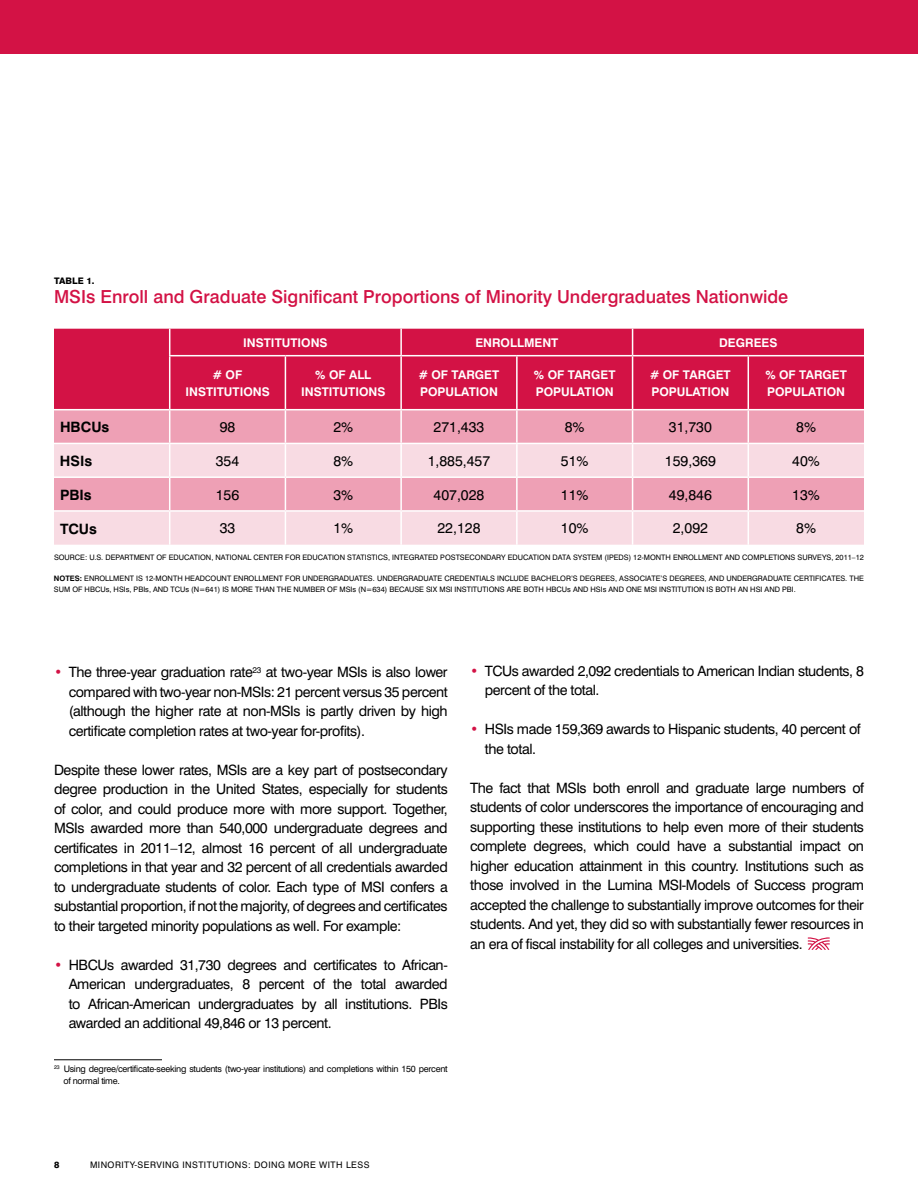
<style>
.page{position:relative;width:918px;height:1188px;background:#fff}
.page>*{position:absolute;margin:0;border:0;box-sizing:border-box;transform-origin:0 0}
.t1{font:500 18px "Swiss 721 BT";color:#d31245}
.t2{font:14.25px/19.5px "Swiss 721 BT";letter-spacing:-.03em;color:#000;text-align:justify}
.t3{font:700 14.25px "Swiss 721 BT";color:#000}
.t4{font:700 12px/16.5px "Swiss 721 BT";color:#fff}
.t5{font:9px/12px "Swiss 721 BT";letter-spacing:-.03em;color:#000}
.t6{font:9px "Swiss 721 BT";letter-spacing:.05em;color:#000}
.t7{font:800 9px "Swiss 721 BT";color:#000}
.t8{font:7.5px/10.5px "Swiss 721 BT";color:#000}
.t9{font:700 7.5px "Swiss 721 BT";color:#000}
.s1{font-weight:700}
.s2{color:#d31245}
</style>
<div class="page">
<div style="left:0;top:0;width:918px;height:54px;background:#d31245"></div>
<hr style="left:54px;top:1059px;width:108px;height:1px;background:#000">
<div style="left:54px;top:329px;width:810px;height:80px;background:#d31245"></div>
<div style="left:54px;top:410px;width:810px;height:33px;background:#eea0b5"></div>
<svg style="left:54px;top:444px;width:810px;height:101px;background:#f4c7d4"></svg>
<svg style="left:169px;top:329px;width:1px;height:26px"></svg>
<hr style="left:400px;top:329px;width:2px;height:26px;background:#fff">
<svg style="left:632px;top:329px;width:1px;height:26px"></svg>
<hr style="left:169px;top:355px;width:116px;height:1px;background:#fff">
<hr style="left:169px;top:356px;width:1px;height:53px;background:#fff">
<hr style="left:285px;top:355px;width:116px;height:1px;background:#fff">
<hr style="left:285px;top:356px;width:1px;height:53px;background:#fff">
<hr style="left:401px;top:355px;width:116px;height:1px;background:#fff">
<hr style="left:400px;top:356px;width:2px;height:53px;background:#fff">
<hr style="left:517px;top:355px;width:116px;height:1px;background:#fff">
<hr style="left:516px;top:356px;width:2px;height:53px;background:#fff">
<hr style="left:633px;top:355px;width:115px;height:1px;background:#fff">
<hr style="left:632px;top:356px;width:1px;height:53px;background:#fff">
<hr style="left:748px;top:355px;width:116px;height:1px;background:#fff">
<hr style="left:748px;top:356px;width:1px;height:53px;background:#fff">
<hr style="left:169px;top:410px;width:1px;height:33px;background:#fff">
<hr style="left:285px;top:410px;width:1px;height:33px;background:#fff">
<hr style="left:400px;top:410px;width:2px;height:33px;background:#fff">
<hr style="left:516px;top:410px;width:2px;height:33px;background:#fff">
<hr style="left:632px;top:410px;width:1px;height:33px;background:#fff">
<hr style="left:748px;top:410px;width:1px;height:33px;background:#fff">
<hr style="left:169px;top:444px;width:1px;height:32px;background:#fff">
<hr style="left:285px;top:444px;width:1px;height:32px;background:#fff">
<hr style="left:400px;top:444px;width:2px;height:32px;background:#fff">
<hr style="left:516px;top:444px;width:2px;height:32px;background:#fff">
<hr style="left:632px;top:444px;width:1px;height:32px;background:#fff">
<hr style="left:748px;top:444px;width:1px;height:32px;background:#fff">
<hr style="left:54px;top:476px;width:116px;height:2px;background:#fff">
<hr style="left:170px;top:476px;width:115px;height:2px;background:#fff">
<hr style="left:169px;top:478px;width:1px;height:32px;background:#fff">
<hr style="left:285px;top:476px;width:116px;height:2px;background:#fff">
<hr style="left:285px;top:478px;width:1px;height:32px;background:#fff">
<hr style="left:401px;top:476px;width:116px;height:2px;background:#fff">
<hr style="left:400px;top:478px;width:2px;height:32px;background:#fff">
<hr style="left:517px;top:476px;width:116px;height:2px;background:#fff">
<hr style="left:516px;top:478px;width:2px;height:32px;background:#fff">
<hr style="left:633px;top:476px;width:115px;height:2px;background:#fff">
<hr style="left:632px;top:478px;width:1px;height:32px;background:#fff">
<hr style="left:748px;top:476px;width:116px;height:2px;background:#fff">
<hr style="left:748px;top:478px;width:1px;height:32px;background:#fff">
<hr style="left:54px;top:510px;width:116px;height:2px;background:#fff">
<hr style="left:170px;top:510px;width:115px;height:2px;background:#fff">
<hr style="left:169px;top:512px;width:1px;height:33px;background:#fff">
<hr style="left:285px;top:510px;width:116px;height:2px;background:#fff">
<hr style="left:285px;top:512px;width:1px;height:33px;background:#fff">
<hr style="left:401px;top:510px;width:116px;height:2px;background:#fff">
<hr style="left:400px;top:512px;width:2px;height:33px;background:#fff">
<hr style="left:517px;top:510px;width:116px;height:2px;background:#fff">
<hr style="left:516px;top:512px;width:2px;height:33px;background:#fff">
<hr style="left:633px;top:510px;width:115px;height:2px;background:#fff">
<hr style="left:632px;top:512px;width:1px;height:33px;background:#fff">
<hr style="left:748px;top:510px;width:116px;height:2px;background:#fff">
<hr style="left:748px;top:512px;width:1px;height:33px;background:#fff">
<svg style="left:808px;top:937px;width:22px;height:13px"></svg>
<p class="t7" style="left:54px;top:275px;width:42px">Table 1.</p>
<p class="t1" style="left:54px;top:286px;width:736px">MSIs Enroll and Graduate Significant Proportions of Minority Undergraduates Nationwide</p>
<p class="t4" style="left:243px;top:334px;width:12px">INSTITUTI</p>
<p class="t4" style="left:301px;top:334px;width:19px">ONS</p>
<p class="t4" style="left:475px;top:334px;width:44px">ENROLLMENT</p>
<p class="t4" style="left:719px;top:334px;width:18px">DEGREES</p>
<p class="t4" style="left:213px;top:367px;width:27px"># OF</p>
<p class="t4" style="left:185px;top:383px;width:8px">INSTITUTI</p>
<p class="t4" style="left:243px;top:383px;width:19px">ONS</p>
<p class="t4" style="left:315px;top:367px;width:43px">% OF ALL</p>
<p class="t4" style="left:301px;top:383px;width:8px">INSTITUTI</p>
<p class="t4" style="left:359px;top:383px;width:19px">ONS</p>
<p class="t4" style="left:419px;top:367px;width:42px"># OF TARGET<br>POPULATI</p>
<p class="t4" style="left:534px;top:367px;width:43px">% OF TARGET<br>POPULATI</p>
<p class="t4" style="left:650px;top:367px;width:42px"># OF TARGET<br>POPULATI</p>
<p class="t4" style="left:765px;top:367px;width:43px">% OF TARGET<br>POPULATI</p>
<p class="t4" style="left:480px;top:383px;width:18px">ON</p>
<p class="t4" style="left:595px;top:383px;width:18px">ON</p>
<p class="t4" style="left:711px;top:383px;width:18px">ON</p>
<p class="t4" style="left:827px;top:383px;width:18px">ON</p>
<p class="t3" style="left:60px;top:419px;width:51px">HBCUS</p>
<p class="t2" style="left:220px;top:417px;width:17px">98</p>
<p class="t2" style="left:333px;top:417px;width:21px">2%</p>
<p class="t2" style="left:434px;top:417px;width:52px">271,433</p>
<p class="t2" style="left:565px;top:417px;width:21px">8%</p>
<p class="t2" style="left:669px;top:417px;width:45px">31,730</p>
<p class="t2" style="left:796px;top:417px;width:21px">8%</p>
<p class="t3" style="left:60px;top:452px;width:34px">HSIS</p>
<p class="t2" style="left:216px;top:451px;width:25px">354</p>
<p class="t2" style="left:333px;top:451px;width:21px">8%</p>
<p class="t2" style="left:428px;top:451px;width:64px">1,885,457</p>
<p class="t2" style="left:561px;top:451px;width:29px">51%</p>
<p class="t2" style="left:665px;top:451px;width:52px">159,369</p>
<p class="t2" style="left:792px;top:451px;width:29px">40%</p>
<p class="t3" style="left:60px;top:486px;width:33px">PBIS</p>
<p class="t2" style="left:216px;top:485px;width:25px">156</p>
<p class="t2" style="left:333px;top:485px;width:21px">3%</p>
<p class="t2" style="left:434px;top:485px;width:52px">407,028</p>
<p class="t2" style="left:561px;top:485px;width:29px">11%</p>
<p class="t2" style="left:669px;top:485px;width:45px">49,846</p>
<p class="t2" style="left:792px;top:485px;width:29px">13%</p>
<p class="t3" style="left:60px;top:520px;width:38px">TCUS</p>
<p class="t2" style="left:220px;top:518px;width:17px">33</p>
<p class="t2" style="left:333px;top:518px;width:21px">1%</p>
<p class="t2" style="left:437px;top:518px;width:45px">22,128</p>
<p class="t2" style="left:561px;top:518px;width:29px">10%</p>
<p class="t2" style="left:673px;top:518px;width:37px">2,092</p>
<p class="t2" style="left:796px;top:518px;width:21px">8%</p>
<p class="t8" style="left:54px;top:552px;width:559px">Source: U.S. Department of Education, National Center for Education Statistics, I ntegrated Postsecondary Education Data System (IPEDS</p>
<p class="t8" style="left:629px;top:552px;width:237px">) 12-month enrollment and completions surveys, 2011–12</p>
<p class="t9" style="left:54px;top:574px;width:18px">NOTES</p>
<p class="t8" style="left:54px;top:573px;width:812px;text-indent:26px"><span class="s1">:</span> Enrollment is 12-month headcount enrollment for undergraduates. Undergraduate credentials include bachelor’s degrees, associate’s degrees, and undergraduate certificates. The sum of HBCUs, HSIs, PBIs, and TCU</p>
<p class="t8" style="left:185px;top:584px;width:570px">s (n=641) is more than the number of MSIs (n=634) because six MSI institutions are both HBCUs and HSIs and one MSI institution is both an HSI</p>
<p class="t8" style="left:765px;top:584px;width:33px">and PBI .</p>
<p class="t2" style="left:69px;top:662px;width:381px;text-indent:-15px"><span class="s2">•</span> The three-year graduation rate<sup>23</sup> at two-year MSI s is also lower compared with two-year non-MSI s: 21 percent versus 35 percent (although the higher rate at non-MSIs is partly driven by high certificate completion rates at two-year for-profits).</p>
<p class="t2" style="left:54px;top:760px;width:395px">Despite these lower rates, MSI s are a key part of postsecondary degree production in the United States, especially for students of color, and could produce more with more support. Together, MSIs awarded more than 540,000 undergraduate degrees and certificates in 2011–12, almost 16 percent of all undergraduate completions in that year and 32 percent of all credentials awarded to undergraduate students of color. Each type of MSI confers a substantial proportion, if not the majority, of degrees and certificates to their targeted minority populations as well. For example:</p>
<p class="t2" style="left:69px;top:955px;width:381px;text-indent:-15px"><span class="s2">•</span> H BCUs awarded 31,730 degrees and certificates to African-American undergraduates, 8 percent of the total awarded to African-American undergraduates by all institutions. PBIs awarded an additional 49,846 or 13 percent.</p>
<p class="t5" style="left:64px;top:1063px;width:386px;text-indent:-10px"><sup>23</sup> Using degree/certificate-seeking students (two-year institutions) and completions within 150 percent of normal time.</p>
<p class="t2" style="left:470px;top:661px;width:16px"><span class="s2">•</span> TCU</p>
<p class="t2" style="left:485px;top:661px;width:381px;text-indent:27px">s awarded 2,092 credentials to American I ndian students, 8 percent of the total.</p>
<p class="t2" style="left:470px;top:719px;width:15px"><span class="s2">•</span> HSI</p>
<p class="t2" style="left:485px;top:719px;width:377px;text-indent:22px">s made 159,369 awards to Hispanic students, 40 percent of the total.</p>
<p class="t2" style="left:470px;top:778px;width:395px">The fact that MSIs both enroll and graduate large numbers of students of color underscores the importance of encouraging and supporting these institutions to help even more of their students complete degrees, which could have a substantial impact on higher education attainment in this country. I nstitutions such as those involved in the Lumina MSI-Models of Success program accepted the challenge to substantially improve outcomes for their students. And yet, they did so with substantially fewer resources in an era of fiscal instability for all colleges and universities.</p>
<p class="t7" style="left:54px;top:1159px;width:7px">8</p>
<p class="t6" style="left:90px;top:1159px;width:281px">Minority-Serving I nstitutions: Doing More with Less</p>
</div>
